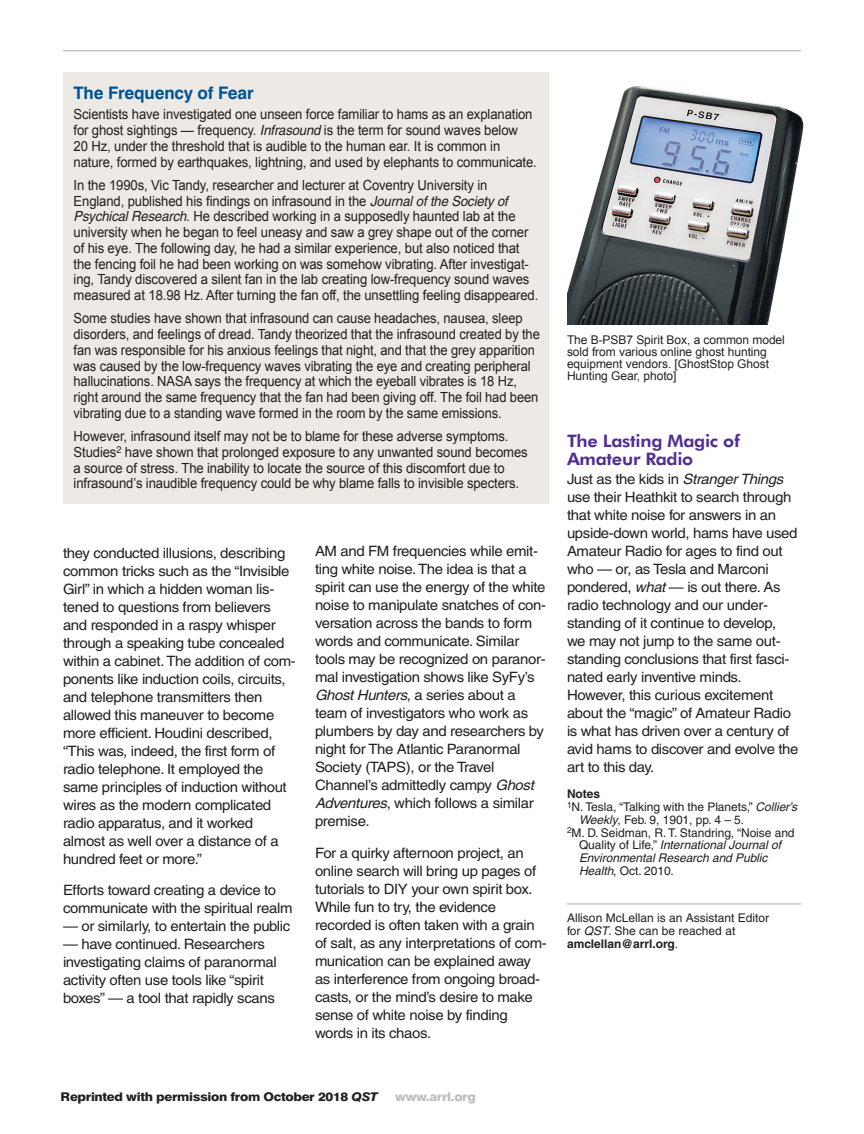
<style>
.page{position:relative;width:864px;height:1134px;background:#fff}
.page>*{position:absolute;margin:0;border:0;box-sizing:border-box;transform-origin:0 0}
.Subhead_1{font:800 17.25px/18px "Futura BT";letter-spacing:-.015em;color:#502e92;scale:1.05 1}
.Sidebar_title{font:700 17.25px "Swiss 721 BT";letter-spacing:-.01em;color:#005495}
.Body_Text{font:14.25px/18px "Helvetica";letter-spacing:-.025em;color:#231f20;scale:1.05 1}
.Sidebar{font:13.95px/15.8px "Arial";letter-spacing:-.01em;color:#231f20;scale:.94 1}
.Sidebar-2{font:13.95px/15.8px "Arial";letter-spacing:-.01em;color:#231f20;scale:.93 1}
.Notes{font:12px/12.8px "Helvetica";letter-spacing:-.005em;color:#231f20}
.t1{font:12px/12.3px "Arial";letter-spacing:-.005em;color:#231f20}
.Author_s_Bio{font:12px/12.6px "Helvetica";color:#231f20}
.t2{font:800 12px "Swiss 721 BT";letter-spacing:-.025em;color:#231f20;scale:1.1 1}
.t3{font:800 12px "Swiss 721 BT";letter-spacing:-.025em;color:#bcbdc0;scale:1.1 1}
.Notes-2{font:700 12px "Helvetica";letter-spacing:-.005em;color:#231f20}
.s1{font-family:"Helvetica";font-style:italic}
.s2{font-style:italic}
.s3{font-weight:700}
</style>
<div class="page">
<hr style="left:63px;top:50px;width:738px;height:1px;background:#a8a9ad">
<div style="left:63px;top:72px;width:486px;height:432px;background:#ede9e5"></div>
<img style="left:567px;top:86px;width:237px;height:238px">
<hr style="left:567px;top:904px;width:234px;height:1px;background:#a8a9ad">
<p class="Sidebar_title" style="left:74px;top:83px;width:182px">The Frequency of Fear</p>
<p class="Sidebar" style="left:74px;top:107px;width:494px">Scientists have investigated one unseen force familiar to hams as an explanation for ghost sightings — frequency. <span class="s1">Infrasound</span> is the term for sound waves below<br>20 Hz, under the threshold that is audible to the human ear. It is common in nature, formed by earthquakes, lightning, and used by elephants to communicate.</p>
<p class="Sidebar" style="left:74px;top:177px;width:496px">In the 1990s, Vic Tandy, researcher and lecturer at Coventry University in England, published his findings on infrasound in the <span class="s1">Journal of the Society of Psychical Research</span>. He described working in a supposedly haunted lab at the university when he began to feel uneasy and saw a grey shape out of the corner of his eye. The following day, he had a similar experience, but also noticed that the fencing foil he had been working on was somehow vibrating. After investigat&shy;ing, Tandy discovered a silent fan in the lab creating low-frequency sound waves measured at 18.98 Hz. After turning the fan off, the unsettling feeling disappeared.</p>
<p class="Sidebar-2" style="left:74px;top:311px;width:503px">Some studies have shown that infrasound can cause headaches, nausea, sleep disorders, and feelings of dread. Tandy theorized that the infrasound created by the fan was responsible for his anxious feelings that night, and that the grey apparition was caused by the low-frequency waves vibrating the eye and creating peripheral hallucinations. NASA says the frequency at which the eyeball vibrates is 18 Hz, right around the same frequency that the fan had been giving off. The foil had been vibrating due to a standing wave formed in the room by the same emissions.</p>
<p class="Sidebar" style="left:74px;top:429px;width:485px">However, infrasound itself may not be to blame for these adverse symptoms.<br>Studies<sup>2</sup> have shown that prolonged exposure to any unwanted sound becomes a source of stress. The inability to locate the source of this discomfort due to infrasound’s inaudible frequency could be why blame falls to invisible specters.</p>
<p class="Body_Text" style="left:63px;top:543px;width:223px">they conducted illusions, describing common tricks such as the “Invisible Girl” in which a hidden woman lis&shy;tened to questions from believers and responded in a raspy whisper through a speaking tube concealed within a cabinet. The addition of com&shy;ponents like induction coils, circuits, and telephone transmitters then allowed this maneuver to become more efficient. Houdini described, “This was, indeed, the first form of radio telephone. It employed the same principles of induction without wires as the modern complicated radio apparatus, and it worked almost as well over a distance of a hundred feet or more.”</p>
<p class="Body_Text" style="left:63px;top:881px;width:220px">Efforts toward creating a device to communicate with the spiritual realm</p>
<p class="Body_Text" style="left:63px;top:917px;width:218px">— or similarly, to entertain the public</p>
<p class="Body_Text" style="left:63px;top:935px;width:205px">— have continued. Researchers investigating claims of paranormal activity often use tools like “spirit boxes” — a tool that rapidly scans</p>
<p class="Body_Text" style="left:315px;top:542px;width:222px">AM and FM frequencies while emit&shy;ting white noise. The idea is that a spirit can use the energy of the white noise to manipulate snatches of con&shy;versation across the bands to form words and communicate. Similar tools may be recognized on paranor&shy;mal investigation shows like SyFy’s<br><span class="s2">Ghost Hunters</span>, a series about a team of investigators who work as plumbers by day and researchers by night for The Atlantic Paranormal<br>Society (TAPS), or the Travel<br>Channel’s admittedly campy <span class="s2">Ghost<br>Adventures</span>, which follows a similar premise.</p>
<p class="Body_Text" style="left:315px;top:844px;width:222px">For a quirky afternoon project, an online search will bring up pages of tutorials to DIY your own spirit box.<br>While fun to try, the evidence recorded is often taken with a grain of salt, as any interpretations of com&shy;munication can be explained away as interference from ongoing broad&shy;casts, or the mind’s desire to make sense of white noise by finding words in its chaos.</p>
<p class="t1" style="left:567px;top:333px;width:219px">The B-PSB7 Spirit Box, a common model sold from various online ghost hunting equipment vendors. [GhostStop Ghost Hunting Gear, photo]</p>
<p class="Subhead_1" style="left:567px;top:431px;width:166px">The Lasting Magic of<br>Amateur Radio</p>
<p class="Body_Text" style="left:567px;top:470px;width:222px">Just as the kids in <span class="s2">Stranger Things </span>use their Heathkit to search through that white noise for answers in an upside-down world, hams have used<br>Amateur Radio for ages to find out who — or, as Tesla and Marconi pondered, <span class="s2">what</span> — is out there. As radio technology and our under&shy;standing of it continue to develop,<br>we may not jump to the same out&shy;standing conclusions that first fasci&shy;nated early inventive minds.<br>However, this curious excitement about the “magic” of Amateur Radio is what has driven over a century of avid hams to discover and evolve the art to this day.</p>
<p class="Notes-2" style="left:567px;top:787px;width:35px">Notes</p>
<p class="Notes" style="left:579px;top:801px;width:220px;text-indent:-12px"><sup>1</sup>N. Tesla, “Talking with the Planets,” <span class="s2">Collier’s<br>Weekly</span>, Feb. 9, 1901, pp. 4 – 5.</p>
<p class="Notes" style="left:579px;top:826px;width:217px;text-indent:-12px"><sup>2</sup>M. D. Seidman, R. T. Standring, “Noise and Quality of Life,” <span class="s2">International Journal of Environmental Research and Public Health</span>, Oct. 2010.</p>
<p class="Author_s_Bio" style="left:567px;top:912px;width:204px">Allison McLellan is an Assistant Editor for <span class="s2">QST</span>. She can be reached at <span class="s3">amclellan@arrl.org</span>.</p>
<p class="t2" style="left:61px;top:1089px;width:290px">Reprinted with permission from October 2018 <span class="s2">QST</span></p>
<p class="t3" style="left:395px;top:1089px;width:75px">www.arrl.org</p>
</div>
